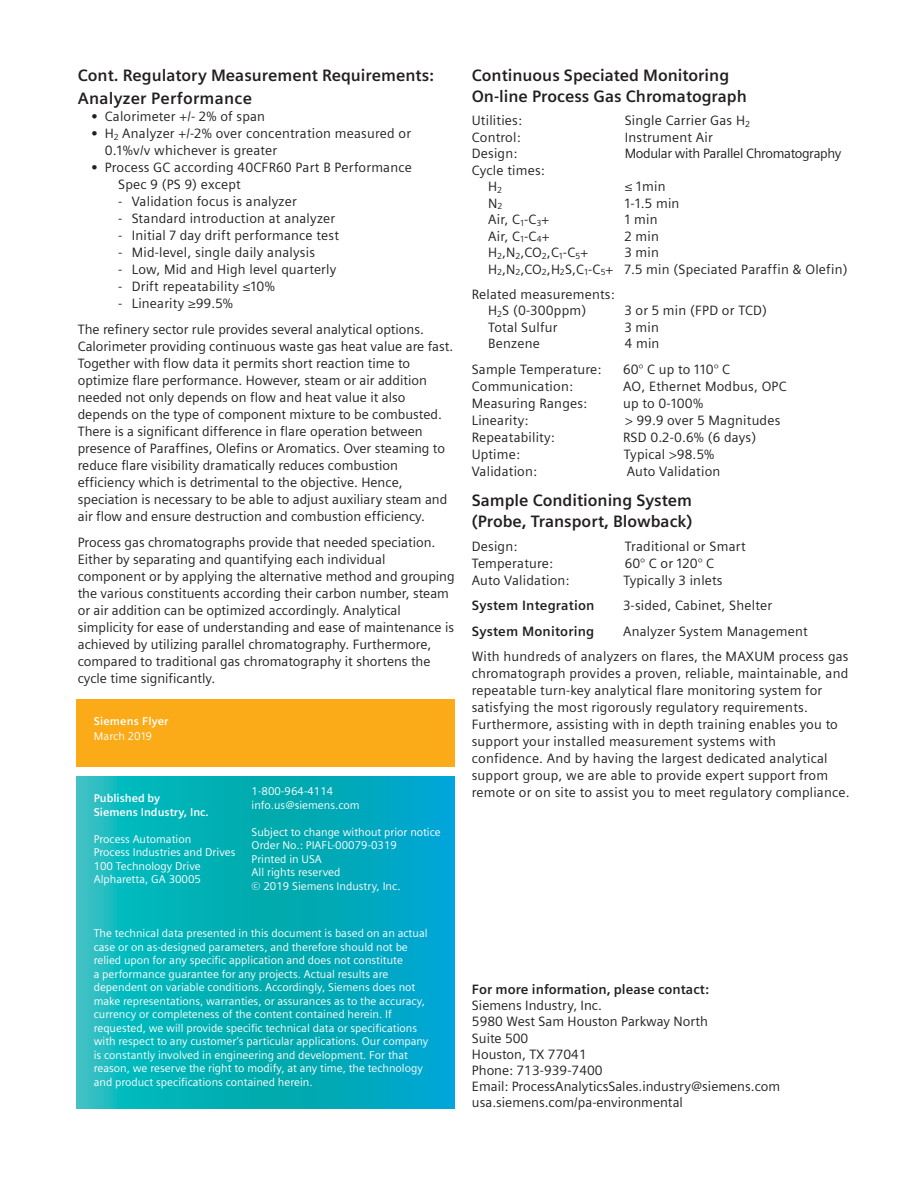
<style>
.page{position:relative;width:918px;height:1188px;background:#fff}
.page>*{position:absolute;margin:0;border:0;box-sizing:border-box;transform-origin:0 0}
.t1{font:700 16.5px/21.5px "Siemens Sans";color:#231f20}
.t2{font:13.5px/17px "Siemens Sans";color:#231f20}
.t3{font:700 13.5px "Siemens Sans";letter-spacing:.005em;color:#231f20}
.t4{font:13.5px "Siemens Sans";letter-spacing:-.025em;color:#231f20}
.t5{font:11.25px/13.5px "Siemens Sans";color:#fff}
.t6{font:700 11.25px/13.5px "Siemens Sans";color:#fff}
.s1{font-weight:700}
</style>
<div class="page">
<svg style="left:77px;top:777px;width:378px;height:331px;background:#04aebb"></svg>
<div style="left:77px;top:699px;width:378px;height:67px;background:#fbab18"></div>
<p class="t1" style="left:78px;top:63px;width:358px;line-height:23.5px">Cont. Regulatory Measurement Requirements:<br>Analyzer Performance</p>
<p class="t2" style="left:91px;top:108px;width:175px"><span class="s1">•</span> Calorimeter +/- 2% of span</p>
<p class="t2" style="left:105px;top:125px;width:308px;text-indent:-13px"><span class="s1">•</span> H<sub>2</sub> Analyzer +/-2% over concentration measured or<br>0.1%v/v whichever is greater</p>
<p class="t2" style="left:118px;top:159px;width:295px;text-indent:-27px"><span class="s1">•</span> Process GC according 40CFR60 Part B Performance<br>Spec 9 (PS 9) except</p>
<p class="t2" style="left:118px;top:193px;width:180px">- Validation focus is analyzer</p>
<p class="t2" style="left:118px;top:210px;width:219px">- Standard introduction at analyzer</p>
<p class="t2" style="left:118px;top:227px;width:222px">- Initial 7 day drift performance test</p>
<p class="t2" style="left:118px;top:244px;width:198px">- Mid-level, single daily analysis</p>
<p class="t2" style="left:118px;top:261px;width:220px">- Low, Mid and High level quarterly</p>
<p class="t2" style="left:118px;top:278px;width:158px">- Drift repeatability ≤10%</p>
<p class="t2" style="left:78px;top:291px;width:348px;line-height:25.5px;text-indent:40px">- Linearity ≥99.5%<br>The refinery sector rule provides several analytical options.</p>
<p class="t2" style="left:78px;top:338px;width:377px">Calorimeter providing continuous waste gas heat value are fast.<br>Together with flow data it permits short reaction time to optimize flare performance. However, steam or air addition needed not only depends on flow and heat value it also depends on the type of component mixture to be combusted.<br>There is a significant difference in flare operation between presence of Paraffines, Olefins or Aromatics. Over steaming to reduce flare visibility dramatically reduces combustion efficiency which is detrimental to the objective. Hence, speciation is necessary to be able to adjust auxiliary steam and air flow and ensure destruction and combustion efficiency.</p>
<p class="t2" style="left:78px;top:534px;width:378px">Process gas chromatographs provide that needed speciation.<br>Either by separating and quantifying each individual component or by applying the alternative method and grouping the various constituents according their carbon number, steam or air addition can be optimized accordingly. Analytical simplicity for ease of understanding and ease of maintenance is achieved by utilizing parallel chromatography. Furthermore, compared to traditional gas chromatography it shortens the cycle time significantly.</p>
<p class="t6" style="left:94px;top:714px;width:76px">Siemens Flyer</p>
<p class="t5" style="left:94px;top:729px;width:60px">March 2019</p>
<p class="t6" style="left:94px;top:792px;width:117px">Published by<br>Siemens Industry, Inc.</p>
<p class="t5" style="left:94px;top:832px;width:143px">Process Automation<br>Process Industries and Drives<br>100 Technology Drive<br>Alpharetta, GA 30005</p>
<p class="t5" style="left:252px;top:785px;width:110px">1-800-964-4114 info.us@siemens.com</p>
<p class="t5" style="left:252px;top:825px;width:191px">Subject to change without prior notice<br>Order No.: PIAFL-00079-0319<br>Printed in USA<br>All rights reserved<br>© 2019 Siemens Industry, Inc.</p>
<p class="t5" style="left:94px;top:927px;width:336px">The technical data presented in this document is based on an actual case or on as-designed parameters, and therefore should not be relied upon for any specific application and does not constitute<br>a performance guarantee for any projects. Actual results are dependent on variable conditions. Accordingly, Siemens does not make representations, warranties, or assurances as to the accuracy, currency or completeness of the content contained herein. If requested, we will provide specific technical data or specifications with respect to any customer’s particular applications. Our company is constantly involved in engineering and development. For that reason, we reserve the right to modify, at any time, the technology and product specifications contained herein.</p>
<p class="t1" style="left:472px;top:64px;width:277px">Continuous Speciated Monitoring<br>On-line Process Gas Chromatograph</p>
<p class="t2" style="left:472px;top:112px;width:52px">Utilities:</p>
<p class="t2" style="left:625px;top:112px;width:127px">Single Carrier Gas H<sub>2</sub></p>
<p class="t2" style="left:472px;top:129px;width:50px">Control:</p>
<p class="t2" style="left:625px;top:129px;width:90px">Instrument Air</p>
<p class="t2" style="left:472px;top:145px;width:47px">Design:</p>
<p class="t4" style="left:625px;top:146px;width:218px">Modular with Parallel Chromatography</p>
<p class="t2" style="left:488px;top:162px;width:58px;line-height:16.5px;text-indent:-16px">Cycle times:<br>H<sub>2</sub></p>
<p class="t2" style="left:625px;top:178px;width:42px">≤ 1min</p>
<p class="t2" style="left:488px;top:195px;width:16px">N<sub>2</sub></p>
<p class="t2" style="left:625px;top:195px;width:56px">1-1.5 min</p>
<p class="t2" style="left:488px;top:211px;width:62px">Air, C<sub>1</sub>-C<sub>3</sub>+</p>
<p class="t2" style="left:625px;top:211px;width:34px">1 min</p>
<p class="t2" style="left:488px;top:228px;width:63px">Air, C<sub>1</sub>-C<sub>4</sub>+</p>
<p class="t2" style="left:625px;top:228px;width:36px">2 min</p>
<p class="t2" style="left:488px;top:244px;width:101px">H<sub>2</sub>,N<sub>2</sub>,CO<sub>2</sub>,C<sub>1</sub>-C<sub>5</sub>+</p>
<p class="t2" style="left:488px;top:244px;width:361px;line-height:16.5px;text-indent:136px">3 min<br>H<sub>2</sub>,N<sub>2</sub>,CO<sub>2</sub>,H<sub>2</sub>S,C<sub>1</sub>-C<sub>5</sub>+ 7.5 min (Speciated Paraffin &amp; Olefin)</p>
<p class="t2" style="left:488px;top:286px;width:128px;line-height:16.5px;text-indent:-16px">Related measurements:<br>H<sub>2</sub>S (0-300ppm)</p>
<p class="t2" style="left:625px;top:302px;width:144px">3 or 5 min (FPD or TCD)</p>
<p class="t2" style="left:488px;top:319px;width:71px">Total Sulfur</p>
<p class="t2" style="left:625px;top:319px;width:36px">3 min</p>
<p class="t2" style="left:488px;top:335px;width:53px">Benzene</p>
<p class="t2" style="left:625px;top:335px;width:36px">4 min</p>
<p class="t2" style="left:472px;top:361px;width:131px">Sample Temperature:</p>
<p class="t2" style="left:623px;top:361px;width:109px">60° C up to 110° C</p>
<p class="t2" style="left:472px;top:378px;width:103px">Communication:</p>
<p class="t2" style="left:623px;top:378px;width:165px">AO, Ethernet Modbus, OPC</p>
<p class="t2" style="left:472px;top:395px;width:117px">Measuring Ranges:</p>
<p class="t2" style="left:623px;top:395px;width:82px">up to 0-100%</p>
<p class="t2" style="left:472px;top:412px;width:58px">Linearity:</p>
<p class="t2" style="left:625px;top:412px;width:157px">&gt; 99.9 over 5 Magnitudes</p>
<p class="t2" style="left:472px;top:429px;width:85px">Repeatability:</p>
<p class="t2" style="left:623px;top:429px;width:135px">RSD 0.2-0.6% (6 days)</p>
<p class="t2" style="left:472px;top:446px;width:50px">Uptime:</p>
<p class="t2" style="left:624px;top:446px;width:92px">Typical &gt;98.5%</p>
<p class="t2" style="left:472px;top:463px;width:67px">Validation:</p>
<p class="t2" style="left:627px;top:463px;width:95px">Auto Validation</p>
<p class="t1" style="left:472px;top:489px;width:222px">Sample Conditioning System (Probe, Transport, Blowback)</p>
<p class="t2" style="left:472px;top:538px;width:47px">Design:</p>
<p class="t2" style="left:625px;top:538px;width:122px">Traditional or Smart</p>
<p class="t2" style="left:472px;top:555px;width:83px">Temperature:</p>
<p class="t2" style="left:625px;top:555px;width:91px">60° C or 120° C</p>
<p class="t2" style="left:472px;top:572px;width:99px">Auto Validation:</p>
<p class="t2" style="left:623px;top:572px;width:101px">Typically 3 inlets</p>
<p class="t3" style="left:472px;top:598px;width:124px">System Integration</p>
<p class="t2" style="left:623px;top:597px;width:150px">3-sided, Cabinet, Shelter</p>
<p class="t3" style="left:472px;top:624px;width:124px">System Monitoring</p>
<p class="t2" style="left:472px;top:619px;width:378px;line-height:25.5px;text-indent:151px">Analyzer System Management<br>With hundreds of analyzers on flares, the MAXUM process gas</p>
<p class="t2" style="left:472px;top:665px;width:380px">chromatograph provides a proven, reliable, maintainable, and repeatable turn-key analytical flare monitoring system for satisfying the most rigorously regulatory requirements.<br>Furthermore, assisting with in depth training enables you to support your installed measurement systems with confidence. And by having the largest dedicated analytical support group, we are able to provide expert support from remote or on site to assist you to meet regulatory compliance.</p>
<p class="t3" style="left:472px;top:982px;width:239px">For more information, please contact:</p>
<p class="t2" style="left:472px;top:998px;width:310px;line-height:16.2px">Siemens Industry, Inc.<br>5980 West Sam Houston Parkway North<br>Suite 500<br>Houston, TX 77041<br>Phone: 713-939-7400<br>Email: ProcessAnalyticsSales.industry@siemens.com usa.siemens.com/pa-environmental</p>
</div>
